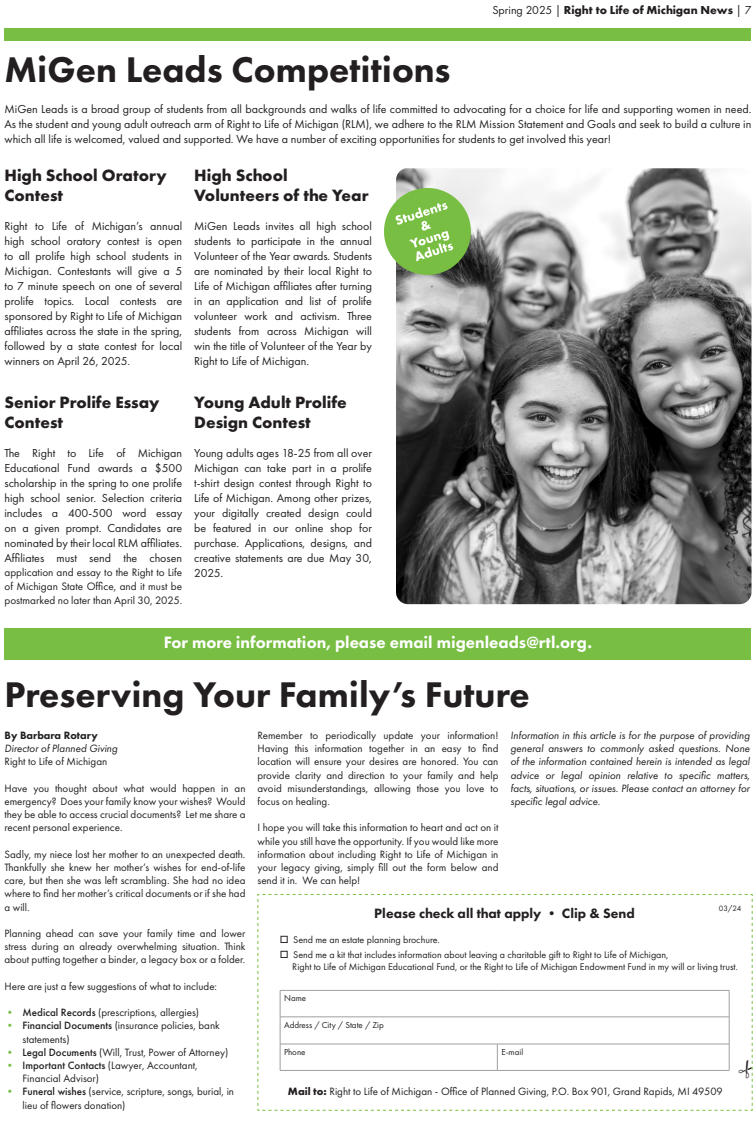
<style>
.page{position:relative;width:756px;height:1125px;background:#fff}
.page>*{position:absolute;margin:0;border:0;box-sizing:border-box;transform-origin:0 0}
.t1{font:800 37px "Futura PT";color:#231f20}
.t2{font:700 17px/20px "Futura PT";color:#231f20}
.t3{font:800 17px "Futura PT";color:#fff}
.t4{font:800 14px "Futura PT";color:#231f20}
.t5{font:12px/15px "Futura PT";color:#231f20;text-align:justify}
.t6{font:700 12px "Futura PT";color:#231f20}
.t7{font:11.2px/14px "Futura PT";color:#231f20;text-align:justify}
.t8{font:11px/13.2px "Futura PT";color:#231f20;text-align:justify}
.t9{font:italic 11px/13.2px "Futura PT";color:#231f20}
.t10{font:10px "Futura PT";color:#231f20}
.t11{font:9px "Futura PT";color:#231f20}
.t12{font:8px "Futura PT";color:#231f20}
.s1{font-weight:400}
.s2{font-weight:800;font-style:normal}
.s3{font-style:normal}
.s4{font-weight:800;color:#77be42}
.s5{font-weight:500}
.s6{font-weight:700}
</style>
<div class="page">
<div style="left:4px;top:28px;width:748px;height:13px;background:#77be42"></div>
<div style="left:4px;top:628px;width:748px;height:32px;background:#77be42"></div>
<img style="left:396px;top:168px;width:356px;height:436px">
<svg style="left:384px;top:182px;width:93px;height:99px;background:#94bd76"></svg>
<svg style="left:258px;top:894px;width:495px;height:217px"></svg>
<p class="t6" style="left:492px;top:2px;width:261px"><span class="s1">Spring 2025 |</span> Right to Life of Michigan News <span class="s1">| 7</span></p>
<p class="t1" style="left:4px;top:46px;width:448px">MiGen Leads Competitions</p>
<p class="t5" style="left:4px;top:101px;width:749px">MiGen Leads is a broad group of students from all backgrounds and walks of life committed to advocating for a choice for life and supporting women in need.<br>As the student and young adult outreach arm of Right to Life of Michigan (RLM), we adhere to the RLM Mission Statement and Goals and seek to build a culture in which all life is welcomed, valued and supported. We have a number of exciting opportunities for students to get involved this year!</p>
<p class="t2" style="left:4px;top:165px;width:164px">High School Oratory<br>Contest</p>
<p class="t5" style="left:4px;top:218px;width:179px">Right to Life of Michigan’s annual high school oratory contest is open to all prolife high school students in Michigan. Contestants will give a 5 to 7 minute speech on one of several prolife topics. Local contests are sponsored by Right to Life of Michigan affiliates across the state in the spring, followed by a state contest for local winners on April 26, 2025.</p>
<p class="t2" style="left:194px;top:165px;width:176px">High School<br>Volunteers of the Year</p>
<p class="t5" style="left:194px;top:218px;width:179px">MiGen Leads invites all high school students to participate in the annual Volunteer of the Year awards. Students are nominated by their local Right to Life of Michigan affiliates after turning in an application and list of prolife volunteer work and activism. Three students from across Michigan will win the title of Volunteer of the Year by Right to Life of Michigan.</p>
<p class="t2" style="left:194px;top:392px;width:154px">Young Adult Prolife<br>Design Contest</p>
<p class="t5" style="left:194px;top:446px;width:179px">Young adults ages 18-25 from all over Michigan can take part in a prolife t-shirt design contest through Right to Life of Michigan. Among other prizes, your digitally created design could be featured in our online shop for purchase. Applications, designs, and creative statements are due May 30, 2025.</p>
<p class="t2" style="left:4px;top:392px;width:157px">Senior Prolife Essay<br>Contest</p>
<p class="t5" style="left:4px;top:446px;width:179px">The Right to Life of Michigan Educational Fund awards a $500 scholarship in the spring to one prolife high school senior. Selection criteria includes a 400-500 word essay on a given prompt. Candidates are nominated by their local RLM affiliates.<br>Affiliates must send the chosen</p>
<p class="t7" style="left:4px;top:565px;width:179px">application and essay to the Right to Life of Michigan State Office, and it must be postmarked no later than April 30, 2025.</p>
<p class="t3" style="left:164px;top:632px;width:430px">For more information, please email migenleads@rtl.org.</p>
<p class="t1" style="left:4px;top:672px;width:527px">Preserving Your Family’s Future</p>
<p class="t9" style="left:4px;top:729px;width:115px"><span class="s2">By Barbara Rotary<br></span>Director of Planned Giving<br><span class="s3">Right to Life of Michigan</span></p>
<p class="t8" style="left:4px;top:782px;width:243px">Have you thought about what would happen in an emergency? Does your family know your wishes? Would they be able to access crucial documents? Let me share a recent personal experience.</p>
<p class="t8" style="left:4px;top:848px;width:243px">Sadly, my niece lost her mother to an unexpected death.<br>Thankfully she knew her mother’s wishes for end-of-life care, but then she was left scrambling. She had no idea where to find her mother’s critical documents or if she had a will.</p>
<p class="t8" style="left:4px;top:927px;width:243px">Planning ahead can save your family time and lower stress during an already overwhelming situation. Think about putting together a binder, a legacy box or a folder.</p>
<p class="t8" style="left:4px;top:980px;width:214px">Here are just a few suggestions of what to include:</p>
<p class="t8" style="left:4px;top:1006px;width:196px"><span class="s4">•</span> <span class="s5">Medical Records</span> (prescriptions, allergies)</p>
<p class="t8" style="left:22px;top:1019px;width:199px;text-indent:-18px"><span class="s4">•</span> <span class="s5">Financial Documents</span> (insurance policies, bank statements)</p>
<p class="t8" style="left:4px;top:1046px;width:225px"><span class="s4">•</span> <span class="s5">Legal Documents</span> (Will, Trust, Power of Attorney)</p>
<p class="t8" style="left:22px;top:1059px;width:177px;text-indent:-18px"><span class="s4">•</span> <span class="s5">Important Contacts</span> (Lawyer, Accountant,<br>Financial Advisor)</p>
<p class="t8" style="left:22px;top:1085px;width:213px;text-indent:-18px"><span class="s4">•</span> <span class="s5">Funeral wishes</span> (service, scripture, songs, burial, in lieu of flowers donation)</p>
<p class="t8" style="left:258px;top:729px;width:243px">Remember to periodically update your information!<br>Having this information together in an easy to find location will ensure your desires are honored. You can provide clarity and direction to your family and help avoid misunderstandings, allowing those you love to focus on healing.</p>
<p class="t8" style="left:258px;top:821px;width:243px">I hope you will take this information to heart and act on it while you still have the opportunity. If you would like more information about including Right to Life of Michigan in your legacy giving, simply fill out the form below and send it in. We can help!</p>
<p class="t9" style="left:510px;top:729px;width:241px;text-align:justify">Information in this article is for the purpose of providing general answers to commonly asked questions. None of the information contained herein is intended as legal advice or legal opinion relative to specific matters, facts, situations, or issues. Please contact an attorney for specific legal advice.</p>
<p class="t12" style="left:719px;top:904px;width:24px">03/24</p>
<p class="t4" style="left:374px;top:905px;width:262px">Please check all that apply • Clip &amp; Send</p>
<p class="t10" style="left:280px;top:934px;width:162px">□ Send me an estate planning brochure.</p>
<p class="t10" style="left:280px;top:949px;width:390px">□ Send me a kit that includes information about leaving a charitable gift to Right to Life of Michigan,</p>
<p class="t10" style="left:292px;top:961px;width:447px">Right to Life of Michigan Educational Fund, or the Right to Life of Michigan Endowment Fund in my will or living trust.</p>
<p class="t11" style="left:284px;top:993px;width:24px">Name</p>
<p class="t11" style="left:284px;top:1019px;width:101px">Address / City / State / Zip</p>
<p class="t11" style="left:284px;top:1047px;width:23px">Phone</p>
<p class="t11" style="left:501px;top:1047px;width:23px">E-mail</p>
<p class="t8" style="left:288px;top:1085px;width:436px"><span class="s6">Mail to:</span> Right to Life of Michigan - Office of Planned Giving, P.O. Box 901, Grand Rapids, MI 49509</p>
</div>
